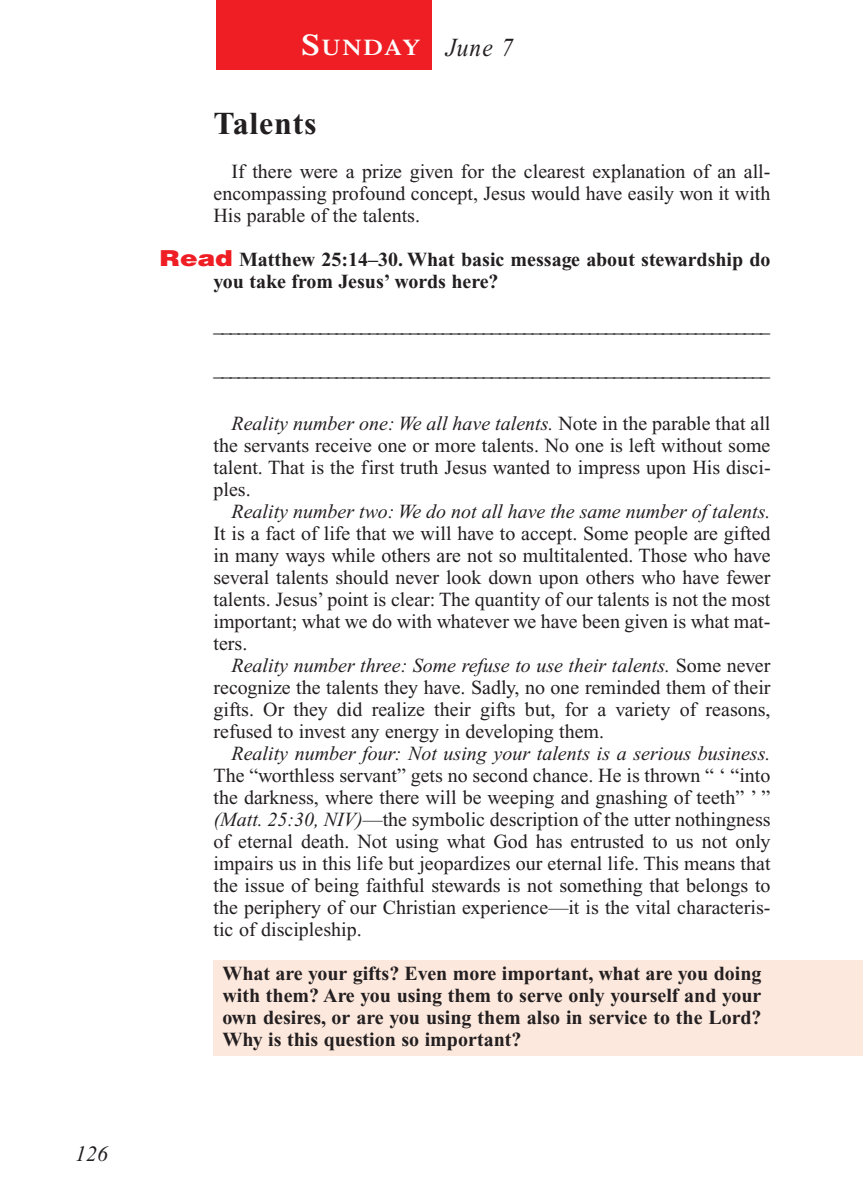
<style>
.page{position:relative;width:864px;height:1188px;background:#fff}
.page>*{position:absolute;margin:0;border:0;box-sizing:border-box;transform-origin:0 0}
.t1{font:700 32px "Times New Roman";letter-spacing:.025em;color:#231f20}
.t2{font:600 22.4px "Times";letter-spacing:.065em;color:#fff;scale:1.1 1}
.t3{font:italic 22px "Times New Roman";color:#231f20}
.t4{font:20px/22px "Times New Roman";color:#231f20;text-align:justify}
.t5{font:700 20px/22px "Times New Roman";color:#231f20}
.t6{font:italic 20px "Times New Roman";color:#231f20}
.s1{font-size:30px}
.s2{font-family:"Times New Roman";font-weight:400;font-style:italic;font-size:26px;color:#231f20}
.s3{font-family:"Helvetica";font-weight:900;font-size:22px;color:#ee1e24}
.s4{font-style:italic}
</style>
<div class="page">
<div style="left:213px;top:960px;width:649px;height:96px;background:#fde8dd"></div>
<div style="left:216px;top:0;width:216px;height:70px;background:#ee1e24"></div>
<p class="t3" style="left:75px;top:1146px;width:34px">126</p>
<p class="t2" style="left:302px;top:39px;width:194px"><span class="s1">S</span>UNDAY <span class="s2">June 7</span></p>
<h1 class="t1" style="left:214px;top:112px;width:105px">Talents</h1>
<p class="t4" style="left:214px;top:162px;width:559px;text-indent:18px">If there were a prize given for the clearest explanation of an all&shy;encompassing profound concept, Jesus would have easily won it with His parable of the talents.</p>
<p class="t5" style="left:214px;top:250px;width:559px;text-indent:-54px"><span class="s3">Read</span> Matthew 25:14–30. What basic message about stewardship do you take from Jesus’ words here?</p>
<p class="t4" style="left:214px;top:316px;width:558px">____________________________________________________________________</p>
<p class="t4" style="left:214px;top:360px;width:558px">____________________________________________________________________</p>
<p class="t4" style="left:214px;top:414px;width:559px;text-indent:18px"><span class="s4">Reality number one: We all have talents.</span> Note in the parable that all the servants receive one or more talents. No one is left without some talent. That is the first truth Jesus wanted to impress upon His disci&shy;ples.</p>
<p class="t6" style="left:232px;top:504px;width:541px">Reality number two: We do not all have the same number of talents.</p>
<p class="t4" style="left:214px;top:524px;width:559px">It is a fact of life that we will have to accept. Some people are gifted in many ways while others are not so multitalented. Those who have several talents should never look down upon others who have fewer talents. Jesus’ point is clear: The quantity of our talents is not the most important; what we do with whatever we have been given is what mat&shy;ters.</p>
<p class="t4" style="left:214px;top:656px;width:559px;text-indent:18px"><span class="s4">Reality number three: Some refuse to use their talents.</span> Some never recognize the talents they have. Sadly, no one reminded them of their gifts. Or they did realize their gifts but, for a variety of reasons, refused to invest any energy in developing them.</p>
<p class="t6" style="left:232px;top:746px;width:541px">Reality number four: Not using your talents is a serious business.</p>
<p class="t4" style="left:214px;top:766px;width:559px">The “worthless servant” gets no second chance. He is thrown “ ‘ “into the darkness, where there will be weeping and gnashing of teeth” ’ ” <span class="s4">(Matt. 25:30, NIV)</span>—the symbolic description of the utter nothingness of eternal death. Not using what God has entrusted to us not only impairs us in this life but jeopardizes our eternal life. This means that the issue of being faithful stewards is not something that belongs to the periphery of our Christian experience—it is the vital characteris&shy;tic of discipleship.</p>
<p class="t5" style="left:223px;top:964px;width:541px;text-align:justify">What are your gifts? Even more important, what are you doing with them? Are you using them to serve only yourself and your own desires, or are you using them also in service to the Lord?<br>Why is this question so important?</p>
</div>
